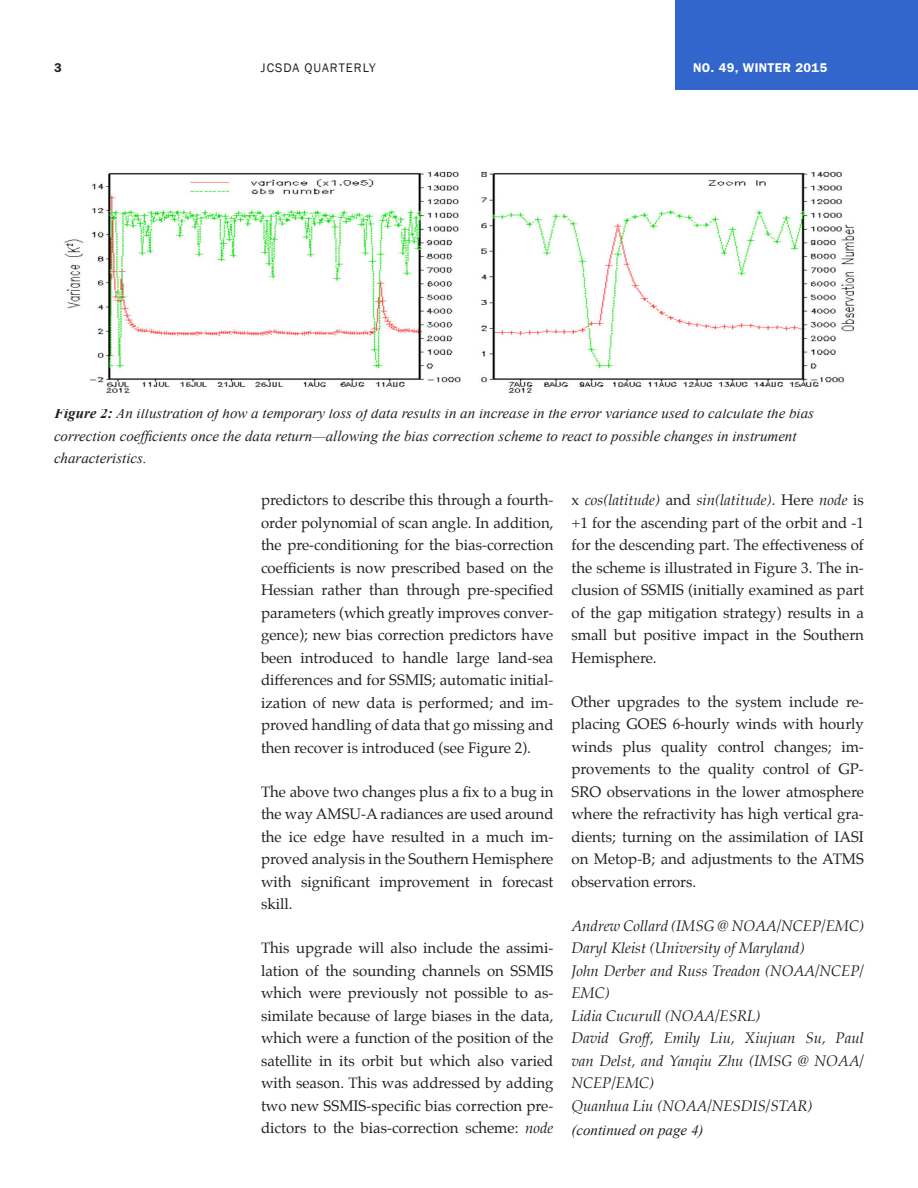
<style>
.page{position:relative;width:918px;height:1188px;background:#fff}
.page>*{position:absolute;margin:0;border:0;box-sizing:border-box;transform-origin:0 0}
.t1{font:15px/22.5px "Palatino";color:#231f20;text-align:justify}
.t2{font:italic 15px/22.5px "Times New Roman";color:#231f20}
.t3{font:italic 15px/22.5px "Palatino";color:#231f20}
.t4{font:600 12.75px "Franklin Gothic";letter-spacing:.025em;color:#fff}
.t5{font:12.75px "Franklin Gothic";letter-spacing:.08em;color:#231f20}
.t6{font:600 12.75px "Franklin Gothic";color:#231f20}
.s1{font-weight:700}
.s2{font-style:italic}
</style>
<div class="page">
<div style="left:675px;top:0;width:243px;height:90px;background:#36c"></div>
<img style="left:64px;top:171px;width:791px;height:223px">
<p class="t6" style="left:54px;top:60px;width:9px">3</p>
<p class="t5" style="left:261px;top:60px;width:116px">JCSDA QUARTERLY</p>
<p class="t4" style="left:693px;top:60px;width:136px">NO. 49, WINTER 2015</p>
<p class="t2" style="left:54px;top:402px;width:762px"><span class="s1">Figure 2:</span> An illustration of how a temporary loss of data results in an increase in the error variance used to calculate the bias correction coefficients once the data return—allowing the bias correction scheme to react to possible changes in instrument characteristics.</p>
<p class="t1" style="left:261px;top:489px;width:294px">predictors to describe this through a fourth&shy;order polynomial of scan angle. In addition, the pre-conditioning for the bias-correction coefficients is now prescribed based on the Hessian rather than through pre-specified parameters (which greatly improves conver&shy;gence); new bias correction predictors have been introduced to handle large land-sea differences and for SSMIS; automatic initial&shy;ization of new data is performed; and im&shy;proved handling of data that go missing and then recover is introduced (see Figure 2).</p>
<p class="t1" style="left:261px;top:780px;width:294px">The above two changes plus a fix to a bug in the way AMSU-A radiances are used around the ice edge have resulted in a much im&shy;proved analysis in the Southern Hemisphere with significant improvement in forecast skill.</p>
<p class="t1" style="left:261px;top:937px;width:294px">This upgrade will also include the assimi&shy;lation of the sounding channels on SSMIS which were previously not possible to as&shy;similate because of large biases in the data, which were a function of the position of the satellite in its orbit but which also varied with season. This was addressed by adding two new SSMIS-specific bias correction pre&shy;dictors to the bias-correction scheme: <span class="s2">node</span></p>
<p class="t1" style="left:571px;top:489px;width:294px">x <span class="s2">cos(latitude)</span> and <span class="s2">sin(latitude)</span>. Here <span class="s2">node</span> is +1 for the ascending part of the orbit and -1 for the descending part. The effectiveness of the scheme is illustrated in Figure 3. The in&shy;clusion of SSMIS (initially examined as part of the gap mitigation strategy) results in a small but positive impact in the Southern Hemisphere.</p>
<p class="t1" style="left:571px;top:690px;width:294px">Other upgrades to the system include re&shy;placing GOES 6-hourly winds with hourly winds plus quality control changes; im&shy;provements to the quality control of GP-SRO observations in the lower atmosphere where the refractivity has high vertical gra&shy;dients; turning on the assimilation of IASI on Metop-B; and adjustments to the ATMS observation errors.</p>
<p class="t3" style="left:571px;top:914px;width:294px">Andrew Collard (IMSG @ NOAA/NCEP/EMC)</p>
<p class="t3" style="left:571px;top:937px;width:235px">Daryl Kleist (University of Maryland)</p>
<p class="t3" style="left:571px;top:959px;width:294px">John Derber and Russ Treadon (NOAA/NCEP/<br>EMC)</p>
<p class="t3" style="left:571px;top:1004px;width:190px">Lidia Cucurull (NOAA/ESRL)</p>
<p class="t3" style="left:571px;top:1027px;width:294px;text-align:justify">David Groff, Emily Liu, Xiujuan Su, Paul van Delst, and Yanqiu Zhu (IMSG @ NOAA/ NCEP/EMC)</p>
<p class="t3" style="left:571px;top:1094px;width:242px">Quanhua Liu (NOAA/NESDIS/STAR)</p>
<p class="t2" style="left:571px;top:1119px;width:134px">(continued on page 4)</p>
</div>
